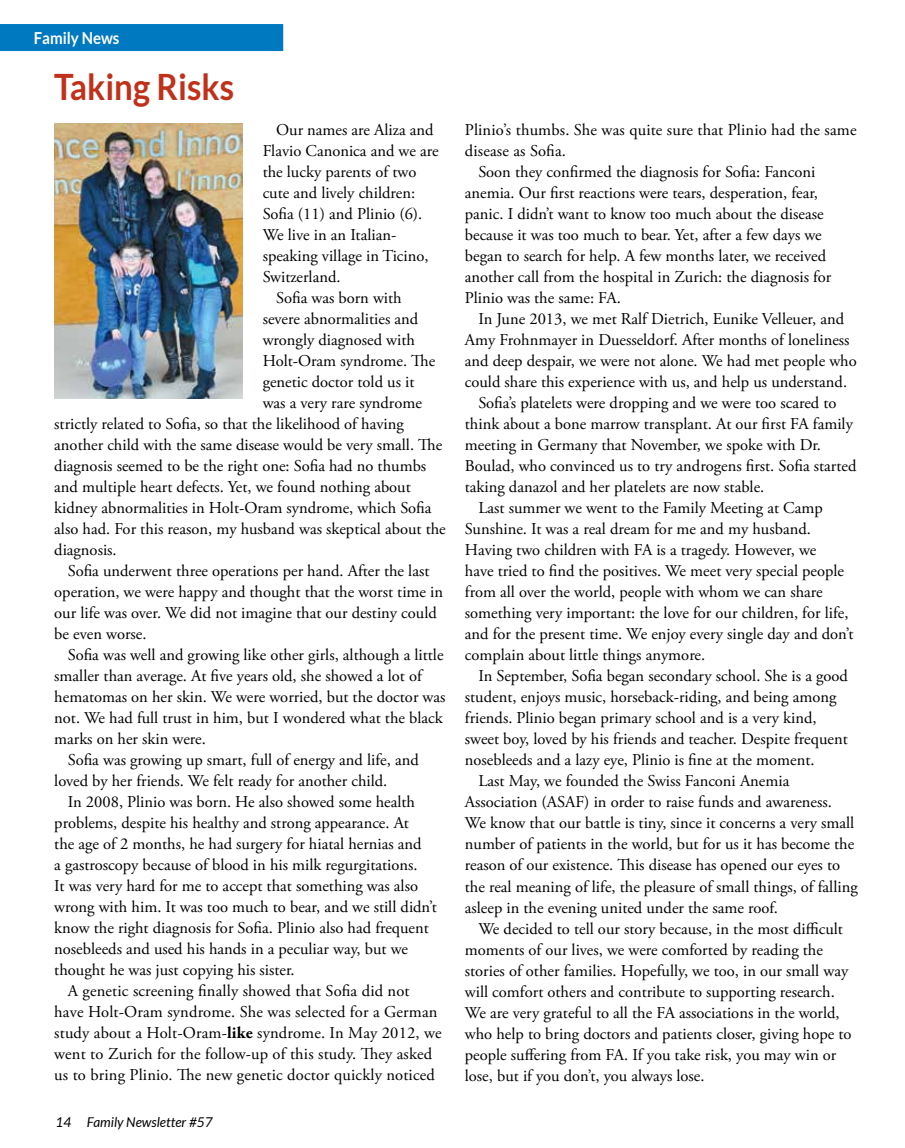
<style>
.page{position:relative;width:905px;height:1148px;background:#fff}
.page>*{position:absolute;margin:0;border:0;box-sizing:border-box;transform-origin:0 0}
.t1{font:700 36.3px "Lato";color:#c0311a;scale:.91 1}
.t2{font:16.5px "Adobe Garamond Pro";color:#000}
.t3{font:700 16.5px "Lato";color:#fff;scale:.91 1}
.t4{font:italic 13.5px "Lato";color:#000}
.s1{font-weight:700}
</style>
<div class="page">
<div style="left:0;top:24px;width:283px;height:27px;background:#0079c1"></div>
<img style="left:54px;top:124px;width:188px;height:274px">
<p class="t3" style="left:34px;top:29px;width:96px">Family News</p>
<h1 class="t1" style="left:54px;top:66px;width:199px">Taking Risks</h1>
<p class="t2" style="left:276px;top:120px;width:159px">Our names are Aliza and</p>
<p class="t2" style="left:263px;top:141px;width:177px">Flavio Canonica and we are</p>
<p class="t2" style="left:263px;top:162px;width:155px">the lucky parents of two</p>
<p class="t2" style="left:263px;top:183px;width:154px">cute and lively children:</p>
<p class="t2" style="left:263px;top:204px;width:161px">Sofia (11) and Plinio (6).</p>
<p class="t2" style="left:263px;top:225px;width:135px">We live in an Italian-</p>
<p class="t2" style="left:263px;top:246px;width:167px">speaking village in Ticino,</p>
<p class="t2" style="left:263px;top:267px;width:79px">Switzerland.</p>
<p class="t2" style="left:276px;top:288px;width:127px">Sofia was born with</p>
<p class="t2" style="left:263px;top:309px;width:157px">severe abnormalities and</p>
<p class="t2" style="left:263px;top:330px;width:154px">wrongly diagnosed with</p>
<p class="t2" style="left:263px;top:351px;width:174px">Holt-Oram syndrome. The</p>
<p class="t2" style="left:263px;top:372px;width:153px">genetic doctor told us it</p>
<p class="t2" style="left:263px;top:393px;width:161px">was a very rare syndrome</p>
<p class="t2" style="left:54px;top:414px;width:351px">strictly related to Sofia, so that the likelihood of having</p>
<p class="t2" style="left:54px;top:435px;width:389px">another child with the same disease would be very small. The</p>
<p class="t2" style="left:54px;top:456px;width:373px">diagnosis seemed to be the right one: Sofia had no thumbs</p>
<p class="t2" style="left:54px;top:477px;width:358px">and multiple heart defects. Yet, we found nothing about</p>
<p class="t2" style="left:54px;top:498px;width:379px">kidney abnormalities in Holt-Oram syndrome, which Sofia</p>
<p class="t2" style="left:54px;top:519px;width:393px">also had. For this reason, my husband was skeptical about the</p>
<p class="t2" style="left:54px;top:540px;width:64px">diagnosis.</p>
<p class="t2" style="left:68px;top:561px;width:363px">Sofia underwent three operations per hand. After the last</p>
<p class="t2" style="left:54px;top:582px;width:390px">operation, we were happy and thought that the worst time in</p>
<p class="t2" style="left:54px;top:603px;width:384px">our life was over. We did not imagine that our destiny could</p>
<p class="t2" style="left:54px;top:624px;width:94px">be even worse.</p>
<p class="t2" style="left:68px;top:645px;width:377px">Sofia was well and growing like other girls, although a little</p>
<p class="t2" style="left:54px;top:666px;width:369px">smaller than average. At five years old, she showed a lot of</p>
<p class="t2" style="left:54px;top:687px;width:392px">hematomas on her skin. We were worried, but the doctor was</p>
<p class="t2" style="left:54px;top:708px;width:390px">not. We had full trust in him, but I wondered what the black</p>
<p class="t2" style="left:54px;top:729px;width:153px">marks on her skin were.</p>
<p class="t2" style="left:68px;top:750px;width:352px">Sofia was growing up smart, full of energy and life, and</p>
<p class="t2" style="left:54px;top:771px;width:334px">loved by her friends. We felt ready for another child.</p>
<p class="t2" style="left:68px;top:792px;width:349px">In 2008, Plinio was born. He also showed some health</p>
<p class="t2" style="left:54px;top:813px;width:356px">problems, despite his healthy and strong appearance. At</p>
<p class="t2" style="left:54px;top:834px;width:369px">the age of 2 months, he had surgery for hiatal hernias and</p>
<p class="t2" style="left:54px;top:855px;width:365px">a gastroscopy because of blood in his milk regurgitations.</p>
<p class="t2" style="left:54px;top:876px;width:365px">It was very hard for me to accept that something was also</p>
<p class="t2" style="left:54px;top:897px;width:384px">wrong with him. It was too much to bear, and we still didn’t</p>
<p class="t2" style="left:54px;top:918px;width:376px">know the right diagnosis for Sofia. Plinio also had frequent</p>
<p class="t2" style="left:54px;top:939px;width:355px">nosebleeds and used his hands in a peculiar way, but we</p>
<p class="t2" style="left:54px;top:960px;width:242px">thought he was just copying his sister.</p>
<p class="t2" style="left:68px;top:981px;width:343px">A genetic screening finally showed that Sofia did not</p>
<p class="t2" style="left:54px;top:1002px;width:385px">have Holt-Oram syndrome. She was selected for a German</p>
<p class="t2" style="left:54px;top:1023px;width:389px">study about a Holt-Oram-<span class="s1">like</span> syndrome. In May 2012, we</p>
<p class="t2" style="left:54px;top:1044px;width:379px">went to Zurich for the follow-up of this study. They asked</p>
<p class="t2" style="left:54px;top:1065px;width:382px">us to bring Plinio. The new genetic doctor quickly noticed</p>
<p class="t4" style="left:56px;top:1114px;width:158px">14 Family Newsletter #57</p>
<p class="t2" style="left:465px;top:120px;width:393px">Plinio’s thumbs. She was quite sure that Plinio had the same</p>
<p class="t2" style="left:465px;top:141px;width:103px">disease as Sofia.</p>
<p class="t2" style="left:478px;top:162px;width:338px">Soon they confirmed the diagnosis for Sofia: Fanconi</p>
<p class="t2" style="left:465px;top:183px;width:354px">anemia. Our first reactions were tears, desperation, fear,</p>
<p class="t2" style="left:465px;top:204px;width:360px">panic. I didn’t want to know too much about the disease</p>
<p class="t2" style="left:465px;top:225px;width:358px">because it was too much to bear. Yet, after a few days we</p>
<p class="t2" style="left:465px;top:246px;width:363px">began to search for help. A few months later, we received</p>
<p class="t2" style="left:465px;top:267px;width:368px">another call from the hospital in Zurich: the diagnosis for</p>
<p class="t2" style="left:465px;top:288px;width:158px">Plinio was the same: FA.</p>
<p class="t2" style="left:478px;top:309px;width:367px">In June 2013, we met Ralf Dietrich, Eunike Velleuer, and</p>
<p class="t2" style="left:465px;top:330px;width:386px">Amy Frohnmayer in Duesseldorf. After months of loneliness</p>
<p class="t2" style="left:465px;top:351px;width:393px">and deep despair, we were not alone. We had met people who</p>
<p class="t2" style="left:465px;top:372px;width:384px">could share this experience with us, and help us understand.</p>
<p class="t2" style="left:478px;top:393px;width:359px">Sofia’s platelets were dropping and we were too scared to</p>
<p class="t2" style="left:465px;top:414px;width:389px">think about a bone marrow transplant. At our first FA family</p>
<p class="t2" style="left:465px;top:435px;width:357px">meeting in Germany that November, we spoke with Dr.</p>
<p class="t2" style="left:465px;top:456px;width:393px">Boulad, who convinced us to try androgens first. Sofia started</p>
<p class="t2" style="left:465px;top:477px;width:301px">taking danazol and her platelets are now stable.</p>
<p class="t2" style="left:478px;top:498px;width:346px">Last summer we went to the Family Meeting at Camp</p>
<p class="t2" style="left:465px;top:519px;width:347px">Sunshine. It was a real dream for me and my husband.</p>
<p class="t2" style="left:465px;top:540px;width:353px">Having two children with FA is a tragedy. However, we</p>
<p class="t2" style="left:465px;top:561px;width:381px">have tried to find the positives. We meet very special people</p>
<p class="t2" style="left:465px;top:582px;width:359px">from all over the world, people with whom we can share</p>
<p class="t2" style="left:465px;top:603px;width:385px">something very important: the love for our children, for life,</p>
<p class="t2" style="left:465px;top:624px;width:390px">and for the present time. We enjoy every single day and don’t</p>
<p class="t2" style="left:465px;top:645px;width:242px">complain about little things anymore.</p>
<p class="t2" style="left:478px;top:666px;width:371px">In September, Sofia began secondary school. She is a good</p>
<p class="t2" style="left:465px;top:687px;width:373px">student, enjoys music, horseback-riding, and being among</p>
<p class="t2" style="left:465px;top:708px;width:353px">friends. Plinio began primary school and is a very kind,</p>
<p class="t2" style="left:465px;top:729px;width:384px">sweet boy, loved by his friends and teacher. Despite frequent</p>
<p class="t2" style="left:465px;top:750px;width:351px">nosebleeds and a lazy eye, Plinio is fine at the moment.</p>
<p class="t2" style="left:478px;top:771px;width:312px">Last May, we founded the Swiss Fanconi Anemia</p>
<p class="t2" style="left:465px;top:792px;width:368px">Association (ASAF) in order to raise funds and awareness.</p>
<p class="t2" style="left:465px;top:813px;width:391px">We know that our battle is tiny, since it concerns a very small</p>
<p class="t2" style="left:465px;top:834px;width:391px">number of patients in the world, but for us it has become the</p>
<p class="t2" style="left:465px;top:855px;width:377px">reason of our existence. This disease has opened our eyes to</p>
<p class="t2" style="left:465px;top:876px;width:394px">the real meaning of life, the pleasure of small things, of falling</p>
<p class="t2" style="left:465px;top:897px;width:315px">asleep in the evening united under the same roof.</p>
<p class="t2" style="left:478px;top:918px;width:366px">We decided to tell our story because, in the most difficult</p>
<p class="t2" style="left:465px;top:939px;width:359px">moments of our lives, we were comforted by reading the</p>
<p class="t2" style="left:465px;top:960px;width:385px">stories of other families. Hopefully, we too, in our small way</p>
<p class="t2" style="left:465px;top:981px;width:371px">will comfort others and contribute to supporting research.</p>
<p class="t2" style="left:465px;top:1002px;width:376px">We are very grateful to all the FA associations in the world,</p>
<p class="t2" style="left:465px;top:1023px;width:388px">who help to bring doctors and patients closer, giving hope to</p>
<p class="t2" style="left:465px;top:1044px;width:373px">people suffering from FA. If you take risk, you may win or</p>
<p class="t2" style="left:465px;top:1065px;width:241px">lose, but if you don’t, you always lose.</p>
</div>
